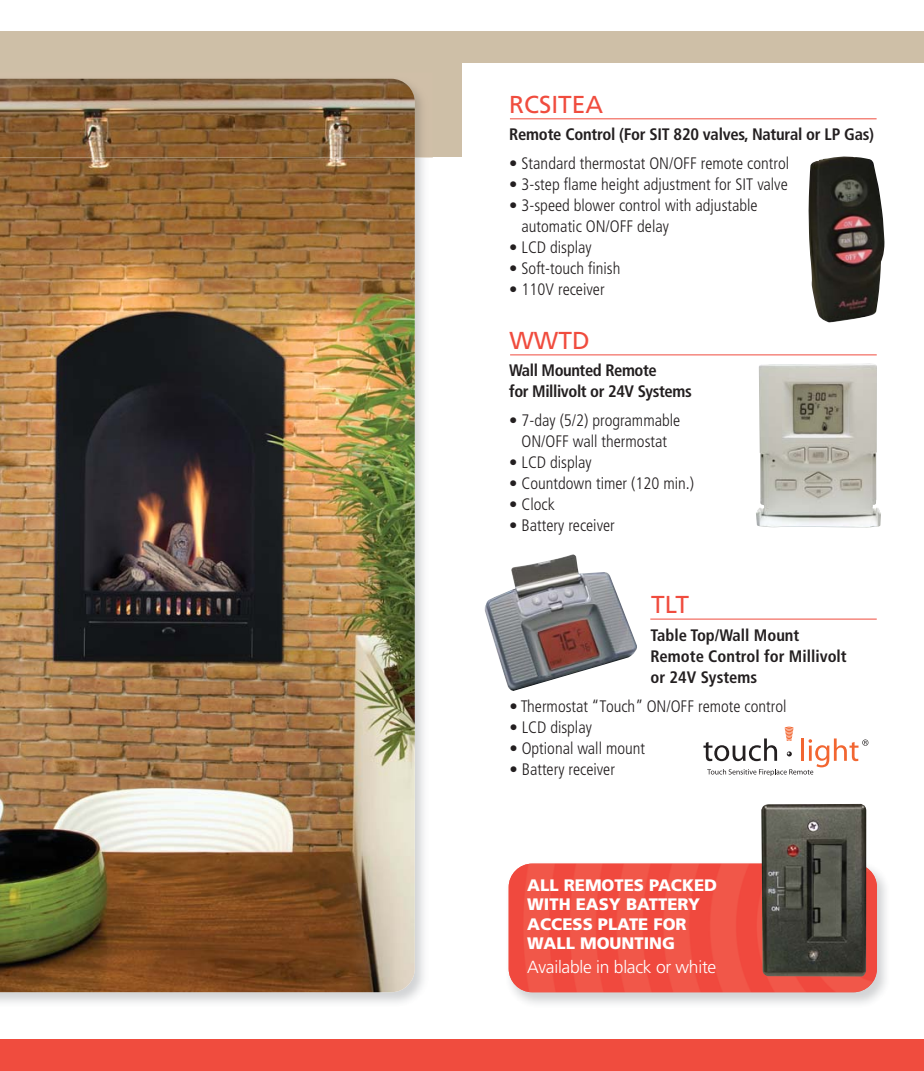
<style>
.page{position:relative;width:924px;height:1071px;background:#fff}
.page>*{position:absolute;margin:0;border:0;box-sizing:border-box;transform-origin:0 0}
.t1{font:24.5px "Frutiger LT Std";color:#f04c3e}
.t2{font:300 17.5px "Frutiger";letter-spacing:-.015em;color:#fff}
.t3{font:300 condensed 16.62px/21px "Frutiger LT Std";color:#231f20;text-align:center}
.t4{font:700 condensed 16.62px/21px "Frutiger LT Std";letter-spacing:-.015em;color:#231f20}
.t5{font:900 16.62px/19.2px "Frutiger";color:#fff}
</style>
<div class="page">
<div style="left:0;top:32px;width:462px;height:126px;background:#cebfa7"></div>
<div style="left:0;top:32px;width:924px;height:31px;background:#cebfa7"></div>
<img style="left:0;top:78px;width:433px;height:925px">
<img style="left:0;top:79px;width:415px;height:913px">
<hr style="left:510px;top:354px;width:367px;height:1px;background:#f04c3e">
<img style="left:756px;top:364px;width:125px;height:164px">
<div style="left:0;top:1040px;width:924px;height:31px;background:#f04c3e"></div>
<svg style="left:703px;top:726px;width:165px;height:50px"></svg>
<img style="left:484px;top:554px;width:153px;height:137px">
<hr style="left:650px;top:619px;width:227px;height:1px;background:#f04c3e">
<hr style="left:510px;top:118px;width:367px;height:1px;background:#f04c3e">
<img style="left:808px;top:156px;width:77px;height:167px">
<img style="left:508px;top:856px;width:378px;height:148px">
<img style="left:509px;top:864px;width:368px;height:128px;border-radius:24px">
<img style="left:761px;top:804px;width:105px;height:173px">
<h1 class="t1" style="left:509px;top:90px;width:95px">RCSITEA</h1>
<p class="t4" style="left:509px;top:124px;width:366px">Remote Control (For SIT 820 valves, Natural or LP Gas)</p>
<p class="t3" style="left:509px;top:154px;width:281px">• Standard thermostat ON/OFF remote control</p>
<p class="t3" style="left:509px;top:175px;width:280px">• 3-step flame height adjustment for SIT valve</p>
<p class="t3" style="left:521px;top:196px;width:238px;text-align:left;text-indent:-12px">• 3-speed blower control with adjustable automatic ON/OFF delay</p>
<p class="t3" style="left:509px;top:238px;width:84px">• LCD display</p>
<p class="t3" style="left:509px;top:259px;width:113px">• Soft-touch finish</p>
<p class="t3" style="left:509px;top:280px;width:97px">• 110V receiver</p>
<h1 class="t1" style="left:509px;top:326px;width:82px">WWTD</h1>
<p class="t4" style="left:509px;top:360px;width:184px">Wall Mounted Remote<br>for Millivolt or 24V Systems</p>
<p class="t3" style="left:509px;top:411px;width:173px">• 7-day (5/2) programmable<br>ON/OFF wall thermostat</p>
<p class="t3" style="left:509px;top:453px;width:84px">• LCD display</p>
<p class="t3" style="left:509px;top:474px;width:186px">• Countdown timer (120 min.)</p>
<p class="t3" style="left:509px;top:495px;width:47px">• Clock</p>
<p class="t3" style="left:509px;top:516px;width:107px">• Battery receiver</p>
<h1 class="t1" style="left:651px;top:590px;width:40px">TLT</h1>
<p class="t4" style="left:650px;top:626px;width:198px">Table Top/Wall Mount<br>Remote Control for Millivolt or 24V Systems</p>
<p class="t3" style="left:509px;top:697px;width:279px">• Thermostat “Touch” ON/OFF remote control</p>
<p class="t3" style="left:509px;top:718px;width:84px">• LCD display</p>
<p class="t3" style="left:509px;top:739px;width:137px">• Optional wall mount</p>
<p class="t3" style="left:509px;top:760px;width:107px">• Battery receiver</p>
<p class="t5" style="left:527px;top:877px;width:191px">ALL REMOTES PACKED<br>WITH EASY BATTERY<br>ACCESS PLATE FOR<br>WALL MOUNTING</p>
<p class="t2" style="left:527px;top:960px;width:191px">Available in black or white</p>
</div>
